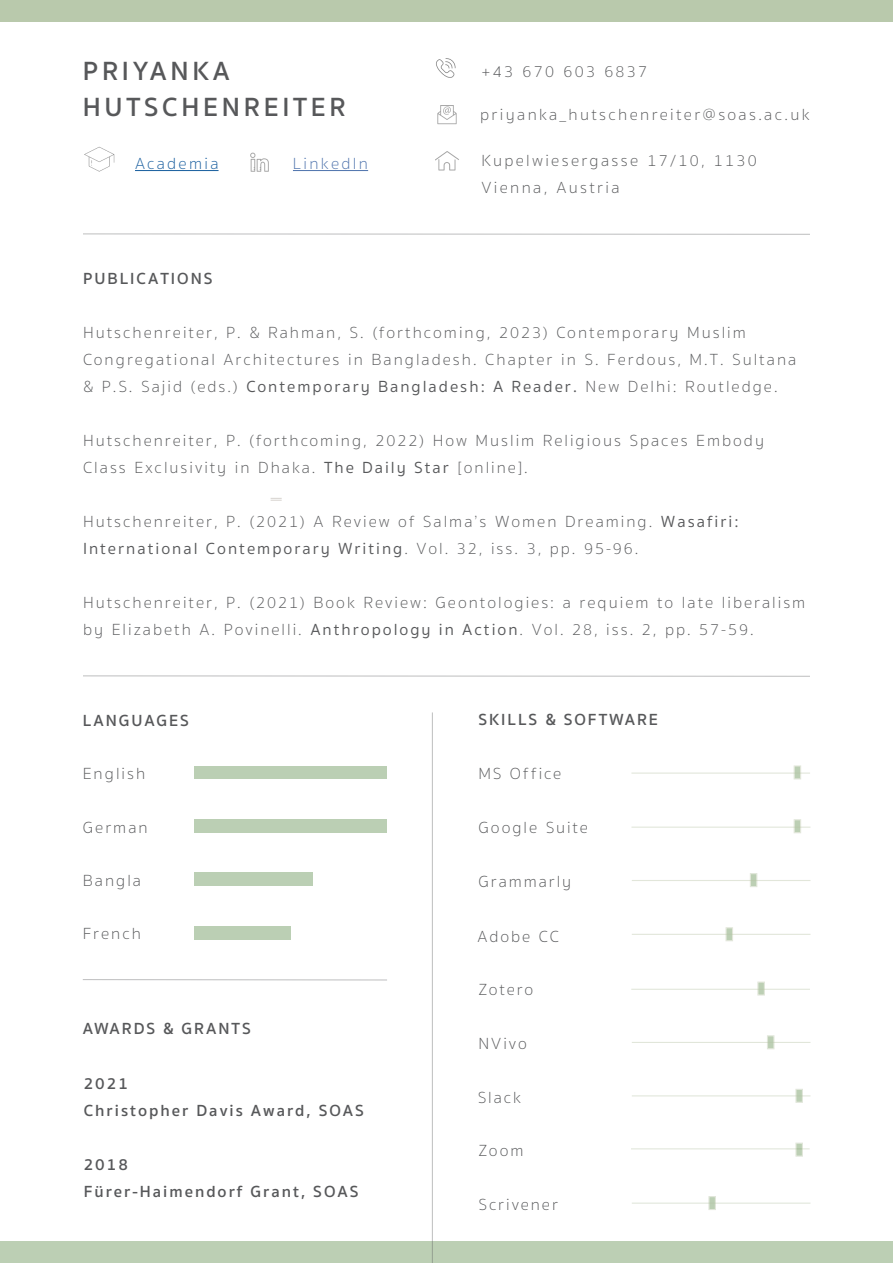
<style>
.page{position:relative;width:893px;height:1263px;background:#fff}
.page>*{position:absolute;margin:0;border:0;box-sizing:border-box;transform-origin:0 0}
.t1{font:600 27px/36px "Sukhumvit Set";letter-spacing:.14em;color:#57585a}
.t2{font:100 16.5px/27px "Sukhumvit Set";letter-spacing:.12em;color:#57585a}
.t3{font:600 16.5px/27px "Sukhumvit Set";letter-spacing:.12em;color:#57585a}
.t4{font:100 16.5px/27px "Sukhumvit Set";letter-spacing:.14em;color:#57585a}
.t5{font:100 16.5px "Sukhumvit Set";letter-spacing:.14em;color:#175d9e}
.t6{font:100 16.5px "Sukhumvit Set";letter-spacing:.14em;color:#4d72ac}
.s1{font-family:"Sukhumvit Set Text";font-weight:400}
</style>
<div class="page">
<div style="left:0;top:1242px;width:893px;height:21px;background:#bccfb4"></div>
<svg style="left:271px;top:498px;width:11px;height:3px"></svg>
<hr style="left:83px;top:234px;width:727px;height:1px;background:#57585a">
<div style="left:0;top:0;width:893px;height:21px;background:#b9c9ac"></div>
<img style="left:436px;top:151px;width:23px;height:19px">
<img style="left:437px;top:105px;width:20px;height:20px">
<img style="left:436px;top:59px;width:20px;height:19px">
<hr style="left:83px;top:675px;width:727px;height:2px;background:#57585a">
<div style="left:194px;top:766px;width:193px;height:13px;background:#bbcfb4"></div>
<hr style="left:432px;top:712px;width:1px;height:551px;background:#57585a">
<div style="left:194px;top:819px;width:193px;height:13px;background:#bbcfb4"></div>
<div style="left:194px;top:872px;width:119px;height:14px;background:#bbcfb4"></div>
<div style="left:194px;top:926px;width:97px;height:13px;background:#bbcfb4"></div>
<hr style="left:83px;top:979px;width:304px;height:1px;background:#57585a">
<div style="left:794px;top:765px;width:7px;height:14px;background:#bccfb4;border:1px solid #b6c2a2"></div>
<hr style="left:631px;top:772px;width:179px;height:2px;background:#b6c2a2">
<div style="left:794px;top:819px;width:7px;height:14px;background:#bccfb4;border:1px solid #b6c2a2"></div>
<hr style="left:631px;top:827px;width:179px;height:1px;background:#b6c2a2">
<div style="left:750px;top:873px;width:7px;height:14px;background:#bccfb4;border:1px solid #b4c2a3"></div>
<hr style="left:632px;top:880px;width:178px;height:1px;background:#b6c2a2">
<div style="left:725px;top:927px;width:8px;height:14px;background:#bccfb4;border:1px solid #b6c2a2"></div>
<hr style="left:632px;top:934px;width:178px;height:1px;background:#b6c2a2">
<div style="left:757px;top:981px;width:8px;height:14px;background:#bccfb4;border:1px solid #b6c2a2"></div>
<hr style="left:631px;top:989px;width:179px;height:1px;background:#b6c2a2">
<div style="left:767px;top:1035px;width:7px;height:14px;background:#bccfb4;border:1px solid #b4c2a3"></div>
<hr style="left:632px;top:1042px;width:178px;height:1px;background:#b4c2a3">
<div style="left:795px;top:1089px;width:8px;height:14px;background:#bccfb4;border:1px solid #b4c2a3"></div>
<hr style="left:632px;top:1095px;width:178px;height:1px;background:#b4c2a3">
<hr style="left:631px;top:1148px;width:179px;height:1px;background:#b4c2a3">
<svg style="left:795px;top:1142px;width:8px;height:14px"></svg>
<div style="left:708px;top:1196px;width:8px;height:14px;background:#bccfb4;border:1px solid #b4c2a3"></div>
<hr style="left:632px;top:1202px;width:178px;height:2px;background:#b4c2a3">
<hr style="left:135px;top:170px;width:84px;height:1px;background:#175d9e">
<img style="left:84px;top:146px;width:31px;height:26px">
<img style="left:250px;top:152px;width:19px;height:20px">
<hr style="left:293px;top:170px;width:75px;height:1px;background:#4d72ac">
<p class="t1" style="left:83px;top:54px;width:264px">PRIYANKA<br>HUTSCHENREITER</p>
<p class="t5" style="left:135px;top:152px;width:85px">Academia</p>
<p class="t6" style="left:293px;top:152px;width:77px">LinkedIn</p>
<p class="t3" style="left:83px;top:265px;width:131px">PUBLICATIONS</p>
<p class="t4" style="left:482px;top:58px;width:167px">+43 670 603 6837</p>
<p class="t4" style="left:480px;top:102px;width:331px">priyanka_hutschenreiter@soas.ac.uk</p>
<p class="t4" style="left:482px;top:148px;width:277px">Kupelwiesergasse 17/10, 1130<br>Vienna, Austria</p>
<p class="t2" style="left:83px;top:319px;width:715px">Hutschenreiter, P. &amp; Rahman, S. (forthcoming, 2023) Contemporary Muslim<br>Congregational Architectures in Bangladesh. Chapter in S. Ferdous, M.T. Sultana &amp; P.S. Sajid (eds.) <span class="s1">Contemporary Bangladesh: A Reader.</span> New Delhi: Routledge.</p>
<p class="t2" style="left:83px;top:427px;width:683px">Hutschenreiter, P. (forthcoming, 2022) How Muslim Religious Spaces Embody<br>Class Exclusivity in Dhaka. <span class="s1">The Daily Star</span> [online].</p>
<p class="t2" style="left:83px;top:508px;width:657px">Hutschenreiter, P. (2021) A Review of Salma’s Women Dreaming. <span class="s1">Wasafiri:<br>International Contemporary Writing</span>. Vol. 32, iss. 3, pp. 95-96.</p>
<p class="t2" style="left:83px;top:589px;width:724px">Hutschenreiter, P. (2021) Book Review: Geontologies: a requiem to late liberalism by Elizabeth A. Povinelli. <span class="s1">Anthropology in Action</span>. Vol. 28, iss. 2, pp. 57-59.</p>
<p class="t3" style="left:83px;top:707px;width:108px">LANGUAGES</p>
<p class="t2" style="left:83px;top:760px;width:64px">English</p>
<p class="t2" style="left:83px;top:814px;width:66px">German</p>
<p class="t2" style="left:83px;top:867px;width:60px">Bangla</p>
<p class="t2" style="left:83px;top:921px;width:60px">French</p>
<p class="t3" style="left:83px;top:1015px;width:170px">AWARDS &amp; GRANTS</p>
<p class="t3" style="left:84px;top:1070px;width:282px">2021<br>Christopher Davis Award, SOAS</p>
<p class="t3" style="left:84px;top:1151px;width:276px">2018<br>Fürer-Haimendorf Grant, SOAS</p>
<p class="t3" style="left:478px;top:707px;width:181px">SKILLS &amp; SOFTWARE</p>
<p class="t2" style="left:478px;top:760px;width:84px">MS Office</p>
<p class="t2" style="left:478px;top:814px;width:111px">Google Suite</p>
<p class="t2" style="left:478px;top:868px;width:94px">Grammarly</p>
<p class="t2" style="left:478px;top:923px;width:83px">Adobe CC</p>
<p class="t2" style="left:478px;top:976px;width:56px">Zotero</p>
<p class="t2" style="left:478px;top:1031px;width:50px">NVivo</p>
<p class="t2" style="left:478px;top:1084px;width:45px">Slack</p>
<p class="t2" style="left:478px;top:1138px;width:47px">Zoom</p>
<p class="t2" style="left:478px;top:1191px;width:81px">Scrivener</p>
</div>
